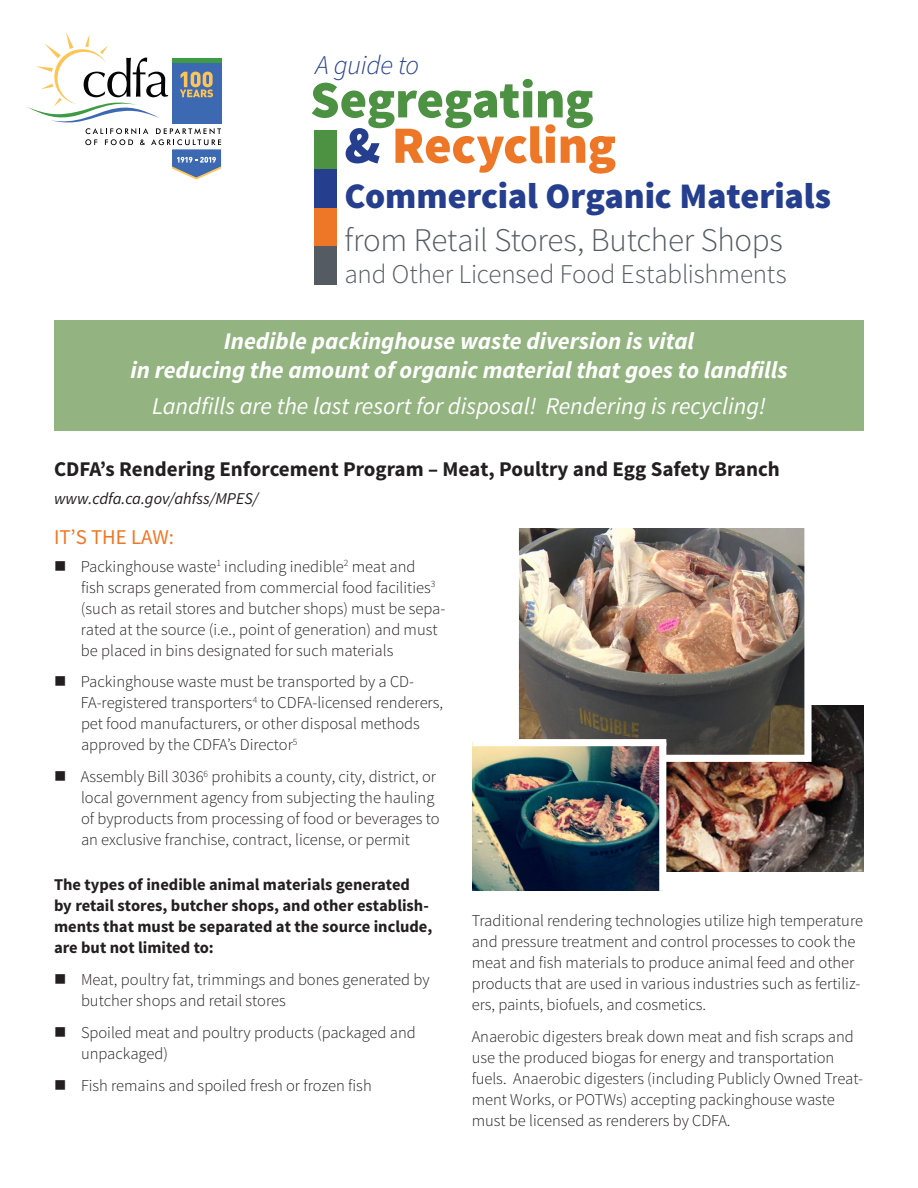
<style>
.page{position:relative;width:918px;height:1188px;background:#fff}
.page>*{position:absolute;margin:0;border:0;box-sizing:border-box;transform-origin:0 0}
.t1{font:900 52.5px "Source Sans Pro";letter-spacing:-.01em;color:#4c9242}
.t2{font:900 52.5px "Source Sans Pro";letter-spacing:-.01em;color:#ed7726}
.t3{font:900 36px "Source Sans Pro";letter-spacing:-.005em;color:#253f8e}
.t4{font:300 33px "Source Sans Pro";letter-spacing:-.01em;color:#545b62}
.t5{font:300 27px "Source Sans Pro";letter-spacing:-.005em;color:#545b62}
.t6{font:italic 300 27px "Source Sans Pro";letter-spacing:-.015em;color:#253f8e}
.t7{font:italic 700 24px/28.8px "Source Sans Pro";color:#fff;text-align:center}
.t8{font:italic 24px "Source Sans Pro";color:#fff}
.t9{font:700 21px "Source Sans Pro";color:#231f20}
.t10{font:21px "Source Sans Pro";color:#ed7726}
.t11{font:300 16.5px/21px "Source Sans Pro";color:#231f20}
.t12{font:700 16.5px/21px "Source Sans Pro";color:#231f20}
.t13{font:italic 16.5px "Source Sans Pro";color:#231f20}
.s1{color:#253f8e}
</style>
<div class="page">
<div style="left:54px;top:321px;width:809px;height:110px;background:#93b380"></div>
<svg style="left:27px;top:32px;width:194px;height:148px"></svg>
<div style="left:314px;top:130px;width:23px;height:39px;background:#4c9242"></div>
<div style="left:314px;top:246px;width:23px;height:39px;background:#545b62"></div>
<div style="left:314px;top:208px;width:23px;height:38px;background:#ed7726"></div>
<div style="left:314px;top:169px;width:23px;height:39px;background:#253f8e"></div>
<img style="left:666px;top:705px;width:198px;height:167px">
<img style="left:519px;top:528px;width:285px;height:227px">
<div style="left:512px;top:755px;width:296px;height:7px;background:#fff"></div>
<div style="left:804px;top:528px;width:8px;height:234px;background:#fff"></div>
<img style="left:472px;top:743px;width:187px;height:148px">
<div style="left:659px;top:743px;width:7px;height:148px;background:#fff"></div>
<div style="left:473px;top:739px;width:193px;height:7px;background:#fff"></div>
<p class="t6" style="left:316px;top:49px;width:105px">A guide to</p>
<p class="t1" style="left:310px;top:66px;width:285px">Segregating</p>
<h1 class="t2" style="left:344px;top:111px;width:273px"><span class="s1">&amp;</span> Recycling</h1>
<h1 class="t3" style="left:345px;top:172px;width:488px">Commercial Organic Materials</h1>
<h2 class="t4" style="left:345px;top:220px;width:440px">from Retail Stores, Butcher Shops</h2>
<h2 class="t5" style="left:345px;top:258px;width:444px">and Other Licensed Food Establishments</h2>
<h2 class="t7" style="left:130px;top:327px;width:659px">Inedible packinghouse waste diversion is vital<br>in reducing the amount of organic material that goes to landfills</h2>
<h2 class="t8" style="left:152px;top:391px;width:616px">Landfills are the last resort for disposal! Rendering is recycling!</h2>
<h3 class="t9" style="left:54px;top:456px;width:727px">CDFA’s Rendering Enforcement Program – Meat, Poultry and Egg Safety Branch</h3>
<p class="t13" style="left:54px;top:488px;width:206px">www.cdfa.ca.gov/ahfss/MPES/</p>
<h3 class="t10" style="left:54px;top:524px;width:122px">IT’S THE LAW:</h3>
<p class="t11" style="left:81px;top:556px;width:366px">Packinghouse waste<sup>1</sup> including inedible<sup>2</sup> meat and<br>fish scraps generated from commercial food facilities<sup>3 </sup>(such as retail stores and butcher shops) must be sepa&shy;rated at the source (i.e., point of generation) and must be placed in bins designated for such materials</p>
<p class="t11" style="left:81px;top:671px;width:364px">Packinghouse waste must be transported by a CD-FA-registered transporters<sup>4</sup> to CDFA-licensed renderers, pet food manufacturers, or other disposal methods approved by the CDFA’s Director<sup>5</sup></p>
<p class="t11" style="left:81px;top:766px;width:360px">Assembly Bill 3036<sup>6</sup> prohibits a county, city, district, or local government agency from subjecting the hauling of byproducts from processing of food or beverages to an exclusive franchise, contract, license, or permit</p>
<p class="t12" style="left:54px;top:875px;width:380px">The types of inedible animal materials generated<br>by retail stores, butcher shops, and other establish&shy;ments that must be separated at the source include, are but not limited to:</p>
<p class="t11" style="left:81px;top:969px;width:350px">Meat, poultry fat, trimmings and bones generated by butcher shops and retail stores</p>
<p class="t11" style="left:81px;top:1022px;width:336px">Spoiled meat and poultry products (packaged and unpackaged)</p>
<p class="t11" style="left:81px;top:1075px;width:292px">Fish remains and spoiled fresh or frozen fish</p>
<p class="t11" style="left:472px;top:910px;width:393px">Traditional rendering technologies utilize high temperature and pressure treatment and control processes to cook the meat and fish materials to produce animal feed and other products that are used in various industries such as fertiliz&shy;ers, paints, biofuels, and cosmetics.</p>
<p class="t11" style="left:472px;top:1026px;width:393px">Anaerobic digesters break down meat and fish scraps and use the produced biogas for energy and transportation fuels. Anaerobic digesters (including Publicly Owned Treat&shy;ment Works, or POTWs) accepting packinghouse waste must be licensed as renderers by CDFA.</p>
</div>
